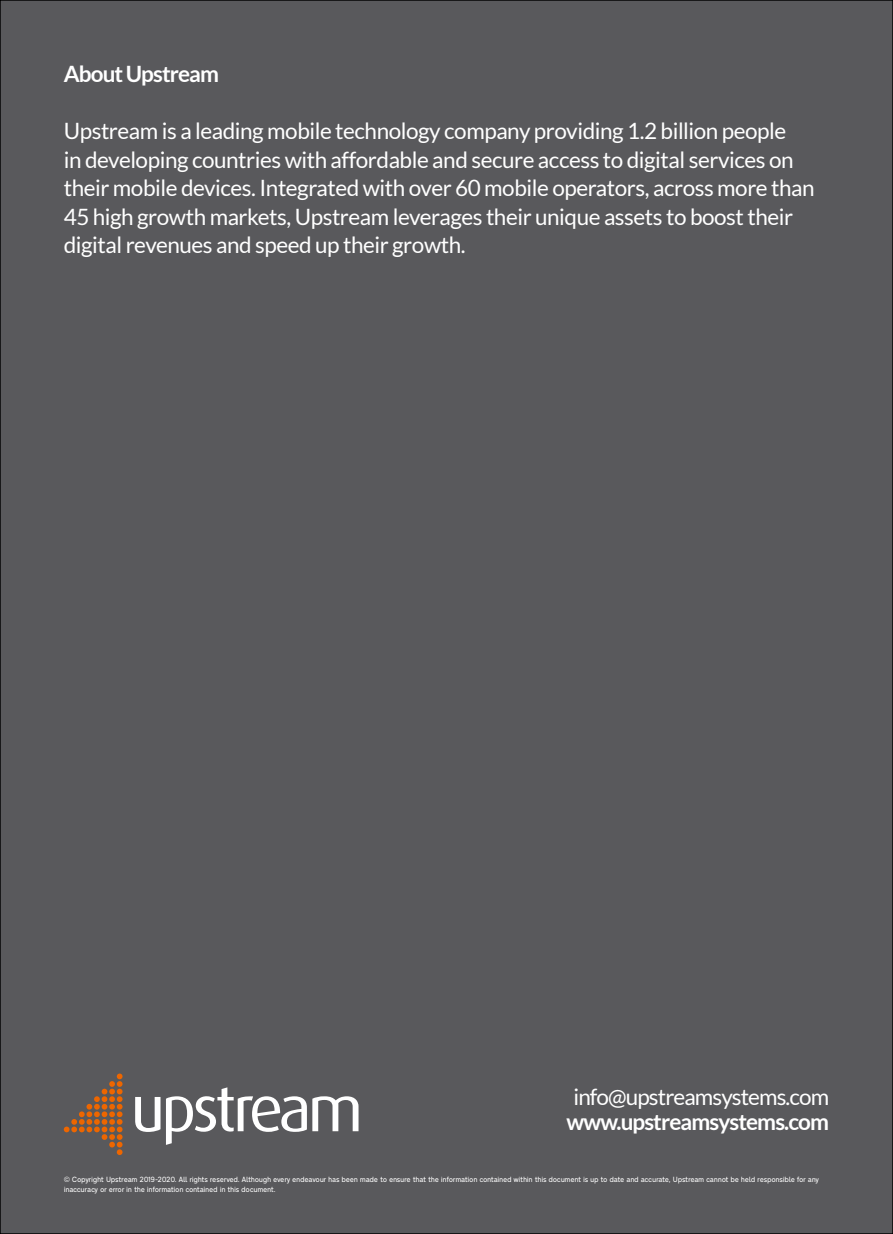
<style>
.page{position:relative;width:893px;height:1234px;background:#fff}
.page>*{position:absolute;margin:0;border:0;box-sizing:border-box;transform-origin:0 0}
.t1{font:22.5px/28.5px "Lato";letter-spacing:-.02em;color:#fff}
.t2{font:700 22.5px "Lato";letter-spacing:-.04em;color:#fff}
.t3{font:22.5px "Lato";letter-spacing:-.04em;color:#fff}
.t4{font:7.5px/10.5px "CF Dromon";letter-spacing:-.04em;color:#fff}
</style>
<div class="page">
<div style="left:0;top:0;width:893px;height:1233px;background:#59595c"></div>
<svg style="left:135px;top:1097px;width:25px;height:34px"></svg>
<svg style="left:166px;top:1087px;width:192px;height:57px"></svg>
<svg style="left:64px;top:1073px;width:59px;height:81px"></svg>
<p class="t2" style="left:64px;top:61px;width:157px">About Upstream</p>
<p class="t1" style="left:64px;top:116px;width:752px">Upstream is a leading mobile technology company providing 1.2 billion people<br>in developing countries with affordable and secure access to digital services on their mobile devices. Integrated with over 60 mobile operators, across more than 45 high growth markets, Upstream leverages their unique assets to boost their digital revenues and speed up their growth.</p>
<p class="t3" style="left:573px;top:1084px;width:257px">info@upstreamsystems.com</p>
<p class="t2" style="left:567px;top:1108px;width:264px">www.upstreamsystems.com</p>
<p class="t4" style="left:64px;top:1173px;width:757px">© Copyright Upstream 2019-2020. All rights reserved. Although every endeavour has been made to ensure that the information contained within this document is up to date and accurate, Upstream cannot be held responsible for any inaccuracy or error in the information contained in this document.</p>
</div>
